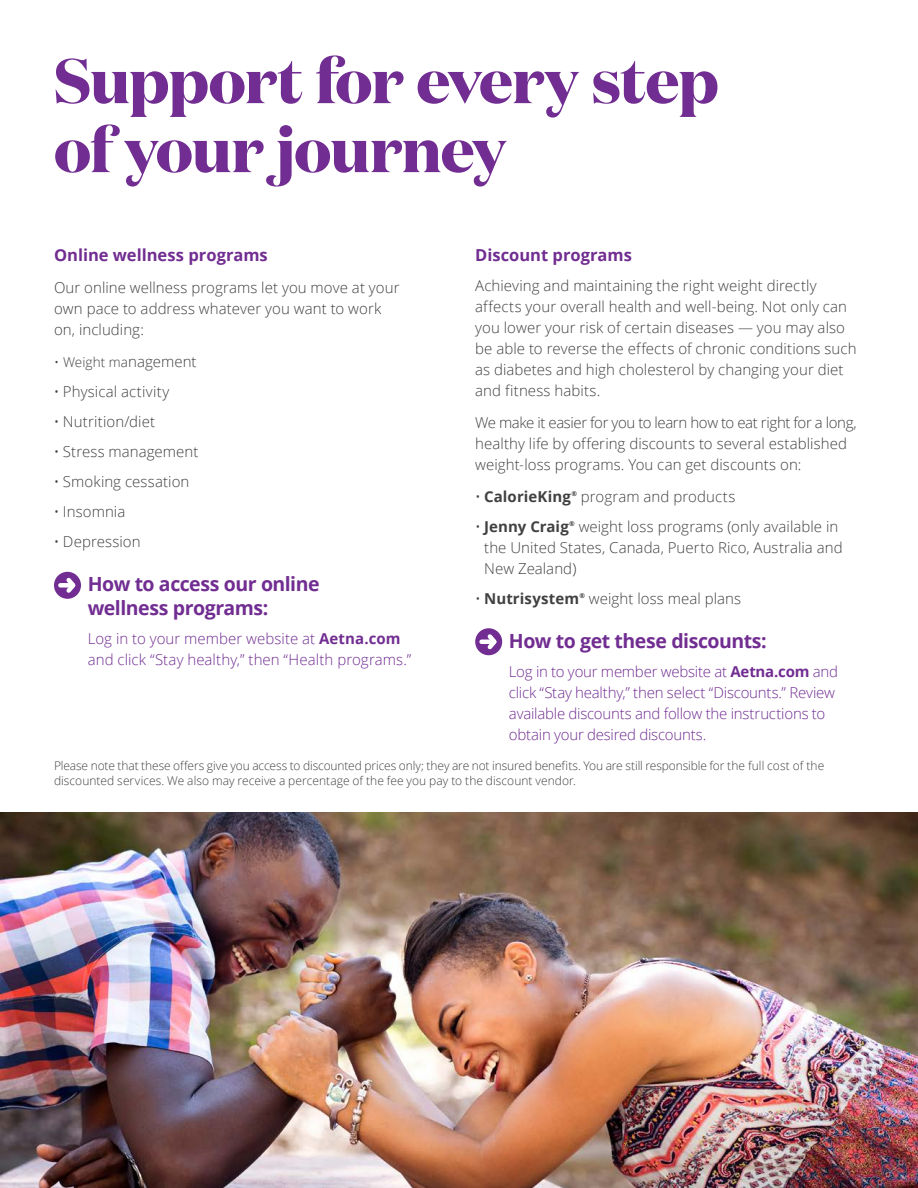
<style>
.page{position:relative;width:918px;height:1188px;background:#fff}
.page>*{position:absolute;margin:0;border:0;box-sizing:border-box;transform-origin:0 0}
.t1{font:700 63px/69px "Domaine Disp";letter-spacing:-.015em;color:#712d91}
.t2{font:700 19.5px/24px "Open Sans";letter-spacing:-.025em;color:#712d91}
.t3{font:700 16.5px "Open Sans";color:#712d91}
.t4{font:300 15px/21px "Open Sans";letter-spacing:.005em;color:#414042}
.t5{font:300 15px/21px "Open Sans";letter-spacing:-.015em;color:#712d91}
.t6{font:300 15px/21px "Open Sans";letter-spacing:.005em;color:#712d91}
.t7{font:700 15px "Open Sans";letter-spacing:.005em;color:#414042}
.t8{font:300 13.5px "Open Sans";letter-spacing:.005em;color:#414042}
.t9{font:300 12px/15px "Open Sans";letter-spacing:-.005em;color:#414042}
.t10{font:300 10.5px "Open Sans";color:#712d91}
.t11{font:700 6.75px "Open Sans";color:#414042}
.s1{font-size:15px}
.s2{font-weight:700}
.s3{font-weight:300}
</style>
<div class="page">
<img style="left:0;top:813px;width:918px;height:375px">
<svg style="left:54px;top:572px;width:27px;height:27px"></svg>
<div style="left:60px;top:583px;width:13px;height:5px;background:#fff"></div>
<svg style="left:62px;top:574px;width:17px;height:23px"></svg>
<svg style="left:475px;top:628px;width:27px;height:27px"></svg>
<hr style="left:482px;top:640px;width:12px;height:4px;background:#fff">
<svg style="left:484px;top:630px;width:16px;height:23px"></svg>
<h2 class="t1" style="left:54px;top:46px;width:666px">Support for every step of your journey</h2>
<h3 class="t3" style="left:54px;top:244px;width:215px">Online wellness programs</h3>
<p class="t4" style="left:54px;top:277px;width:347px">Our online wellness programs let you move at your own pace to address whatever you want to work on, including:</p>
<p class="t8" style="left:54px;top:353px;width:144px">• Weight ma<span class="s1">nagement</span></p>
<p class="t4" style="left:54px;top:381px;width:117px">• Physical activity</p>
<p class="t4" style="left:54px;top:411px;width:103px">• Nutrition/diet</p>
<p class="t4" style="left:54px;top:441px;width:146px">• Stress management</p>
<p class="t4" style="left:54px;top:471px;width:137px">• Smoking cessation</p>
<p class="t4" style="left:54px;top:501px;width:73px">• Insomnia</p>
<p class="t4" style="left:54px;top:531px;width:88px">• Depression</p>
<h4 class="t2" style="left:88px;top:572px;width:233px">How to access our online wellness programs:</h4>
<p class="t6" style="left:88px;top:627px;width:325px">Log in to your member website at <span class="s2">Aetna.com </span>and click “Stay healthy,” then “Health programs.”</p>
<h3 class="t3" style="left:475px;top:244px;width:158px">Discount programs</h3>
<p class="t4" style="left:475px;top:275px;width:383px">Achieving and maintaining the right weight directly affects your overall health and well-being. Not only can you lower your risk of certain diseases — you may also be able to reverse the effects of chronic conditions such as diabetes and high cholesterol by changing your diet and fitness habits.</p>
<p class="t4" style="left:475px;top:412px;width:383px">We make it easier for you to learn how to eat right for a long, healthy life by offering discounts to several established weight-loss programs. You can get discounts on:</p>
<p class="t7" style="left:475px;top:486px;width:97px"><span class="s3">•</span> CalorieKing</p>
<p class="t11" style="left:571px;top:489px;width:7px">®</p>
<p class="t4" style="left:581px;top:486px;width:156px">program and products</p>
<p class="t7" style="left:475px;top:516px;width:95px"><span class="s3">•</span> Jenny Craig</p>
<p class="t11" style="left:569px;top:519px;width:7px">®</p>
<p class="t4" style="left:484px;top:516px;width:360px;text-indent:94px">weight loss programs (only available in the United States, Canada, Puerto Rico, Australia and<br>New Zealand)</p>
<p class="t7" style="left:475px;top:588px;width:106px"><span class="s3">•</span> Nutrisystem</p>
<p class="t11" style="left:579px;top:591px;width:7px">®</p>
<p class="t4" style="left:589px;top:588px;width:154px">weight loss meal plans</p>
<h4 class="t2" style="left:509px;top:629px;width:259px">How to get these discounts:</h4>
<p class="t5" style="left:509px;top:660px;width:331px">Log in to your member website at <span class="s2">Aetna.com</span> and click “Stay healthy,” then select “Discounts.” Review available discounts and follow the instructions to obtain your desired discounts.</p>
<p class="t9" style="left:54px;top:758px;width:772px">Please note that these offers give you access to discounted prices only; they are not insured benefits. You are still responsible for the full cost of the discounted services. We also may receive a percentage of the fee you pay to the discount vendor.</p>
<p class="t10" style="left:888px;top:1154px;width:7px">5</p>
</div>
